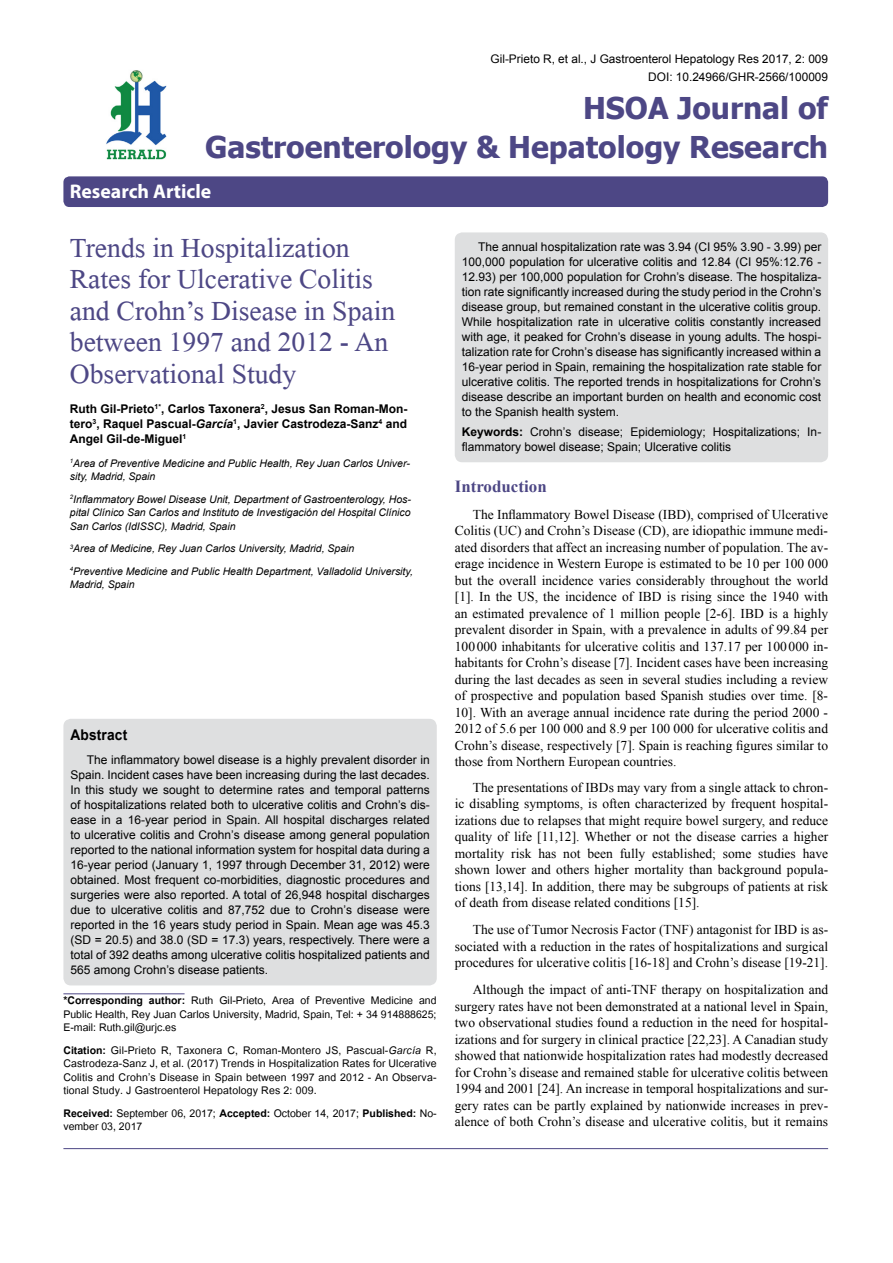
<style>
.page{position:relative;width:893px;height:1263px;background:#fff}
.page>*{position:absolute;margin:0;border:0;box-sizing:border-box;transform-origin:0 0}
.t1{font:41.25px/31.5px "Microsoft Himalaya";color:#4d4785}
.t2{font:700 30px/39px "Tahoma";color:#4d4785;text-align:right}
.t3{font:700 19.8px "Myriad Hebrew";color:#fff}
.t4{font:700 16.95px "Times New Roman";color:#4d4785}
.t5{font:700 14.85px "Arial";letter-spacing:.015em;color:#000;scale:.93 1}
.t6{font:14.7px/13.5px "Utsaah";color:#000;text-align:justify}
.t7{font:13.5px/16.5px "Times New Roman";color:#000;text-align:justify}
.t8{font:12px/15px "Arial";color:#000;text-align:justify}
.t9{font:700 12px/15px "Arial";color:#000;text-align:justify}
.t10{font:11.85px/18px "Arial";color:#000;text-align:right}
.t11{font:italic 10.5px/13.5px "Arial";color:#000}
.s1{font-style:italic}
.s2{font-weight:700}
</style>
<div class="page">
<div style="left:63px;top:176px;width:765px;height:31px;background:#4d4785;border-radius:6px"></div>
<hr style="left:63px;top:993px;width:122px;height:1px;background:#4d4785">
<img style="left:106px;top:70px;width:61px;height:90px">
<hr style="left:63px;top:1148px;width:765px;height:1px;background:#4d4785">
<div style="left:63px;top:719px;width:374px;height:266px;background:#dedfe0;border-radius:8px"></div>
<div style="left:455px;top:232px;width:373px;height:230px;background:#dedfe0;border-radius:8px"></div>
<p class="t10" style="left:490px;top:50px;width:339px">Gil-Prieto R, et al., J Gastroenterol Hepatology Res 2017, 2: 009<br>DOI: 10.24966/GHR-2566/100009</p>
<h2 class="t2" style="left:205px;top:86px;width:625px">HSOA Journal of<br>Gastroenterology &amp; Hepatology Research</h2>
<h3 class="t3" style="left:70px;top:180px;width:143px">Research Article</h3>
<h1 class="t1" style="left:70px;top:227px;width:327px">Trends in Hospitalization<br>Rates for Ulcerative Colitis and Crohn’s Disease in Spain between 1997 and 2012 - An<br>Observational Study</h1>
<p class="t9" style="left:70px;top:401px;width:339px">Ruth Gil-Prieto<sup>1*</sup>, Carlos Taxonera<sup>2</sup>, Jesus San Roman-Mon&shy;tero<sup>3</sup>, Raquel Pascual-<span class="s1">García</span><sup>1</sup>, Javier Castrodeza-Sanz<sup>4</sup> and Angel Gil-de-Miguel<sup>1</sup></p>
<p class="t11" style="left:70px;top:456px;width:341px"><sup>1</sup>Area of Preventive Medicine and Public Health, Rey Juan Carlos Univer&shy;sity, Madrid, Spain</p>
<p class="t11" style="left:70px;top:492px;width:343px;text-align:justify"><sup>2</sup>Inflammatory Bowel Disease Unit, Department of Gastroenterology, Hos&shy;pital Clínico San Carlos and Instituto de Investigación del Hospital Clínico San Carlos (IdISSC), Madrid, Spain</p>
<p class="t11" style="left:70px;top:537px;width:345px;line-height:22.5px"><sup>3</sup>Area of Medicine, Rey Juan Carlos University, Madrid, Spain<br><sup>4</sup>Preventive Medicine and Public Health Department, Valladolid University,</p>
<p class="t11" style="left:70px;top:578px;width:66px">Madrid, Spain</p>
<p class="t5" style="left:70px;top:725px;width:63px">Abstract</p>
<p class="t8" style="left:70px;top:753px;width:361px;text-indent:16px">The inflammatory bowel disease is a highly prevalent disorder in Spain. Incident cases have been increasing during the last decades.<br>In this study we sought to determine rates and temporal patterns of hospitalizations related both to ulcerative colitis and Crohn’s dis&shy;ease in a 16-year period in Spain. All hospital discharges related to ulcerative colitis and Crohn’s disease among general population reported to the national information system for hospital data during a 16-year period (January 1, 1997 through December 31, 2012) were obtained. Most frequent co-morbidities, diagnostic procedures and surgeries were also reported. A total of 26,948 hospital discharges due to ulcerative colitis and 87,752 due to Crohn’s disease were reported in the 16 years study period in Spain. Mean age was 45.3 (SD = 20.5) and 38.0 (SD = 17.3) years, respectively. There were a total of 392 deaths among ulcerative colitis hospitalized patients and 565 among Crohn’s disease patients.</p>
<p class="t6" style="left:63px;top:995px;width:375px"><span class="s2">*Corresponding author:</span> Ruth Gil-Prieto, Area of Preventive Medicine and Public Health, Rey Juan Carlos University, Madrid, Spain, Tel: + 34 914888625; E-mail: Ruth.gil@urjc.es</p>
<p class="t6" style="left:63px;top:1044px;width:375px"><span class="s2">Citation:</span> Gil-Prieto R, Taxonera C, Roman-Montero JS, Pascual-<span class="s1">García</span> R, Castrodeza-Sanz J, et al. (2017) Trends in Hospitalization Rates for Ulcerative Colitis and Crohn’s Disease in Spain between 1997 and 2012 - An Observa&shy;tional Study. J Gastroenterol Hepatology Res 2: 009.</p>
<p class="t6" style="left:63px;top:1107px;width:375px"><span class="s2">Received:</span> September 06, 2017; <span class="s2">Accepted:</span> October 14, 2017; <span class="s2">Published:</span> No&shy;vember 03, 2017</p>
<p class="t8" style="left:462px;top:239px;width:361px;text-indent:17px">The annual hospitalization rate was 3.94 (CI 95% 3.90 - 3.99) per 100,000 population for ulcerative colitis and 12.84 (CI 95%:12.76 - 12.93) per 100,000 population for Crohn’s disease. The hospitaliza&shy;tion rate significantly increased during the study period in the Crohn’s disease group, but remained constant in the ulcerative colitis group.<br>While hospitalization rate in ulcerative colitis constantly increased with age, it peaked for Crohn’s disease in young adults. The hospi&shy;talization rate for Crohn’s disease has significantly increased within a 16-year period in Spain, remaining the hospitalization rate stable for ulcerative colitis. The reported trends in hospitalizations for Crohn’s disease describe an important burden on health and economic cost to the Spanish health system.</p>
<p class="t8" style="left:462px;top:424px;width:361px"><span class="s2">Keywords:</span> Crohn’s disease; Epidemiology; Hospitalizations; In&shy;flammatory bowel disease; Spain; Ulcerative colitis</p>
<p class="t4" style="left:455px;top:474px;width:93px">Introduction</p>
<p class="t7" style="left:455px;top:506px;width:375px;text-indent:18px">The Inflammatory Bowel Disease (IBD), comprised of Ulcerative Colitis (UC) and Crohn’s Disease (CD), are idiopathic immune medi&shy;ated disorders that affect an increasing number of population. The av&shy;erage incidence in Western Europe is estimated to be 10 per 100 000 but the overall incidence varies considerably throughout the world [1]. In the US, the incidence of IBD is rising since the 1940 with an estimated prevalence of 1 million people [2-6]. IBD is a highly prevalent disorder in Spain, with a prevalence in adults of 99.84 per 100000 inhabitants for ulcerative colitis and 137.17 per 100000 in&shy;habitants for Crohn’s disease [7]. Incident cases have been increasing during the last decades as seen in several studies including a review of prospective and population based Spanish studies over time. [8- 10]. With an average annual incidence rate during the period 2000 - 2012 of 5.6 per 100 000 and 8.9 per 100 000 for ulcerative colitis and Crohn’s disease, respectively [7]. Spain is reaching figures similar to those from Northern European countries.</p>
<p class="t7" style="left:455px;top:778px;width:375px;text-indent:18px">The presentations of IBDs may vary from a single attack to chron&shy;ic disabling symptoms, is often characterized by frequent hospital&shy;izations due to relapses that might require bowel surgery, and reduce quality of life [11,12]. Whether or not the disease carries a higher mortality risk has not been fully established; some studies have shown lower and others higher mortality than background popula&shy;tions [13,14]. In addition, there may be subgroups of patients at risk of death from disease related conditions [15].</p>
<p class="t7" style="left:455px;top:921px;width:375px;text-indent:18px">The use of Tumor Necrosis Factor (TNF) antagonist for IBD is as&shy;sociated with a reduction in the rates of hospitalizations and surgical procedures for ulcerative colitis [16-18] and Crohn’s disease [19-21].</p>
<p class="t7" style="left:455px;top:981px;width:375px;text-indent:18px">Although the impact of anti-TNF therapy on hospitalization and surgery rates have not been demonstrated at a national level in Spain, two observational studies found a reduction in the need for hospital&shy;izations and for surgery in clinical practice [22,23]. A Canadian study showed that nationwide hospitalization rates had modestly decreased for Crohn’s disease and remained stable for ulcerative colitis between 1994 and 2001 [24]. An increase in temporal hospitalizations and sur&shy;gery rates can be partly explained by nationwide increases in prev&shy;alence of both Crohn’s disease and ulcerative colitis, but it remains</p>
</div>
